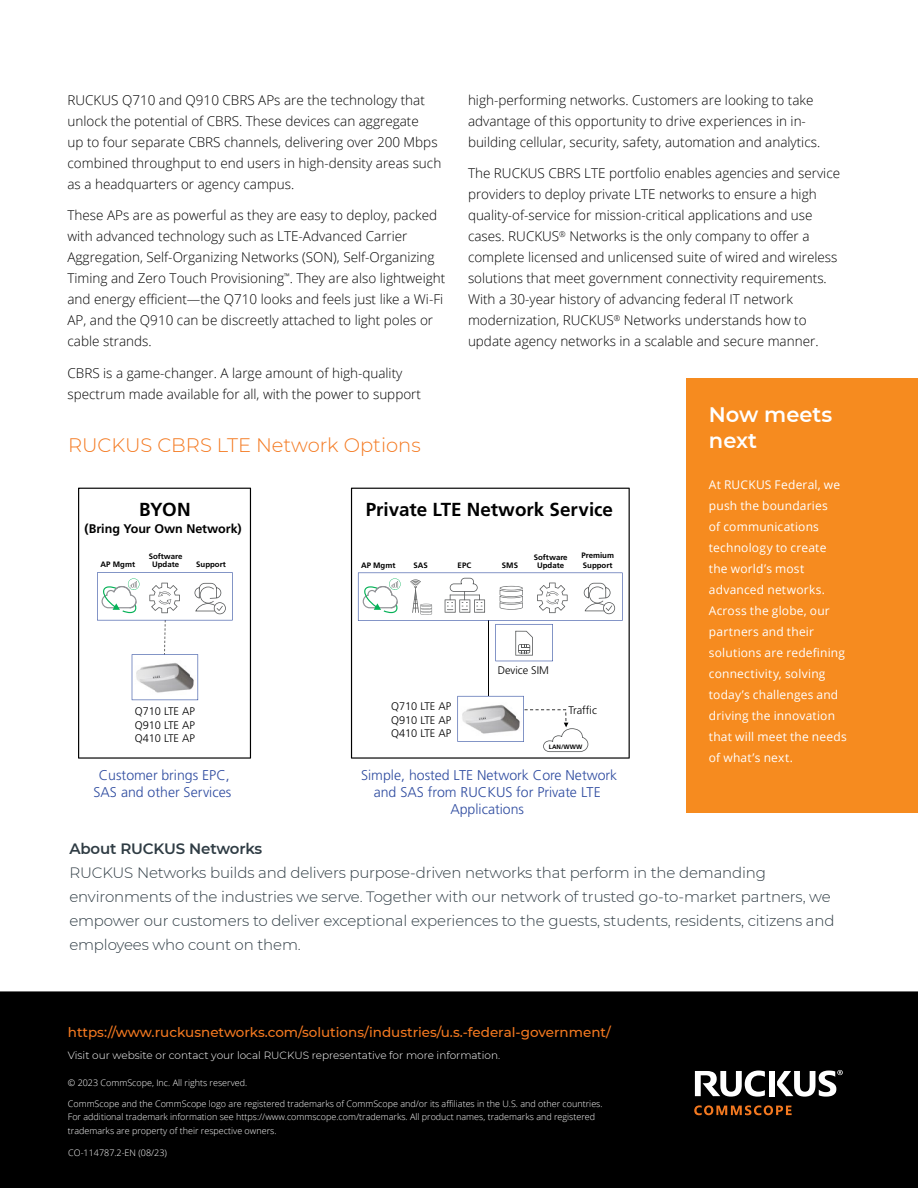
<style>
.page{position:relative;width:918px;height:1188px;background:#fff}
.page>*{position:absolute;margin:0;border:0;box-sizing:border-box;transform-origin:0 0}
.Subhead_1__Ruckus{font:600 21px/25.2px "Montserrat";color:#fff}
.RUCK_Headline_level_2-LIGHT-orange{font:300 19.5px "Montserrat";color:#f47920}
.t1{font:700 18.9px "Frutiger LT Pro";color:#000}
.RUCK_Intro_body_10pt{font:300 15px/24px "Montserrat";letter-spacing:-.01em;color:#2f3c44}
.RUCK_Intro_body_10pt-2{font:600 15px "Montserrat";letter-spacing:-.01em;color:#2f3c44}
.t2{font:300 14.1px/17px "Frutiger LT Pro";color:#2f4ca0;text-align:center}
.RUCK_Body_text_9pt{font:300 13.5px/21px "Open Sans";color:#000}
.RUCK_commscope_com{font:500 13.5px "Montserrat";color:#f47920}
.t3{font:700 12.6px "Frutiger LT Pro";letter-spacing:-.005em;color:#000}
.Body_1{font:12px/21px "Open Sans";letter-spacing:.015em;color:#fff}
.t4{font:300 10.95px/13.2px "Frutiger LT Pro";color:#000;text-align:justify}
.RUCK_Legal{font:300 10.5px "Montserrat";color:#fff}
.RUCK_Legal-2{font:300 9px/13.5px "Open Sans";color:#fff}
.t5{font:700 7.8px/7.8px "Frutiger LT Pro";color:#000;text-align:center}
.t6{font:700 6.3px "Frutiger LT Pro";color:#000}
</style>
<div class="page">
<div style="left:0;top:991px;width:918px;height:197px;background:#000"></div>
<div style="left:769px;top:1071px;width:6px;height:25px;background:#fff"></div>
<svg style="left:695px;top:1071px;width:70px;height:26px"></svg>
<svg style="left:777px;top:1070px;width:66px;height:27px"></svg>
<svg style="left:694px;top:1105px;width:98px;height:10px"></svg>
<svg style="left:78px;top:488px;width:173px;height:271px"></svg>
<svg style="left:351px;top:488px;width:279px;height:271px"></svg>
<svg style="left:457px;top:696px;width:131px;height:56px"></svg>
<svg style="left:97px;top:572px;width:136px;height:128px"></svg>
<svg style="left:358px;top:573px;width:265px;height:88px"></svg>
<div style="left:687px;top:378px;width:231px;height:435px;background:#f68b1f"></div>
<p class="RUCK_Body_text_9pt" style="left:68px;top:89px;width:375px">RUCKUS Q710 and Q910 CBRS APs are the technology that unlock the potential of CBRS. These devices can aggregate<br>up to four separate CBRS channels, delivering over 200 Mbps combined throughput to end users in high-density areas such as a headquarters or agency campus.</p>
<p class="RUCK_Body_text_9pt" style="left:68px;top:205px;width:379px">These APs are as powerful as they are easy to deploy, packed with advanced technology such as LTE-Advanced Carrier Aggregation, Self-Organizing Networks (SON), Self-Organizing Timing and Zero Touch Provisioning<sup>™</sup>. They are also lightweight and energy efficient—the Q710 looks and feels just like a Wi-Fi AP, and the Q910 can be discreetly attached to light poles or cable strands.</p>
<p class="RUCK_Body_text_9pt" style="left:68px;top:362px;width:355px">CBRS is a game-changer. A large amount of high-quality spectrum made available for all, with the power to support</p>
<p class="RUCK_Body_text_9pt" style="left:468px;top:89px;width:354px">high-performing networks. Customers are looking to take advantage of this opportunity to drive experiences in in&shy;building cellular, security, safety, automation and analytics.</p>
<p class="RUCK_Body_text_9pt" style="left:468px;top:163px;width:374px">The RUCKUS CBRS LTE portfolio enables agencies and service providers to deploy private LTE networks to ensure a high quality-of-service for mission-critical applications and use cases. RUCKUS<sup>®</sup> Networks is the only company to offer a complete licensed and unlicensed suite of wired and wireless solutions that meet government connectivity requirements.<br>With a 30-year history of advancing federal IT network modernization, RUCKUS<sup>®</sup> Networks understands how to update agency networks in a scalable and secure manner.</p>
<p class="RUCK_Headline_level_2-LIGHT-orange" style="left:68px;top:431px;width:354px">RUCKUS CBRS LTE Network Options</p>
<p class="t1" style="left:139px;top:498px;width:53px">BYON</p>
<p class="t3" style="left:85px;top:522px;width:159px">(Bring Your Own Network)</p>
<p class="t1" style="left:366px;top:498px;width:249px">Private LTE Network Service</p>
<p class="t5" style="left:101px;top:560px;width:36px">AP Mgmt</p>
<p class="t5" style="left:149px;top:553px;width:35px">Software<br>Update</p>
<p class="t5" style="left:196px;top:560px;width:31px">Support</p>
<p class="t5" style="left:361px;top:561px;width:36px">AP Mgmt</p>
<p class="t5" style="left:413px;top:561px;width:16px">SAS</p>
<p class="t5" style="left:458px;top:561px;width:15px">EPC</p>
<p class="t5" style="left:502px;top:561px;width:18px">SMS</p>
<p class="t5" style="left:534px;top:553px;width:35px">Software<br>Update</p>
<p class="t5" style="left:581px;top:551px;width:34px;line-height:9.4px;text-align:left">Premium<br>Support</p>
<p class="t4" style="left:135px;top:705px;width:62px">Q710 LTE AP Q910 LTE AP Q410 LTE AP</p>
<p class="t4" style="left:391px;top:700px;width:62px">Q710 LTE AP Q910 LTE AP Q410 LTE AP</p>
<p class="t4" style="left:498px;top:664px;width:53px">Device SIM</p>
<p class="t4" style="left:568px;top:704px;width:30px">Traffic</p>
<p class="t6" style="left:549px;top:743px;width:35px">LAN/WWW</p>
<p class="t2" style="left:93px;top:767px;width:139px">Customer brings EPC,<br>SAS and other Services</p>
<p class="t2" style="left:361px;top:767px;width:258px">Simple, hosted LTE Network Core Network and SAS from RUCKUS for Private LTE<br>Applications</p>
<p class="Subhead_1__Ruckus" style="left:709px;top:401px;width:125px">Now meets next</p>
<p class="Body_1" style="left:709px;top:474px;width:139px">At RUCKUS Federal, we push the boundaries<br>of communications technology to create the world’s most advanced networks.<br>Across the globe, our partners and their solutions are redefining connectivity, solving today’s challenges and driving the innovation that will meet the needs of what’s next.</p>
<p class="RUCK_Intro_body_10pt-2" style="left:69px;top:838px;width:194px">About RUCKUS Networks</p>
<p class="RUCK_Intro_body_10pt" style="left:69px;top:860px;width:767px">RUCKUS Networks builds and delivers purpose-driven networks that perform in the demanding environments of the industries we serve. Together with our network of trusted go-to-market partners, we empower our customers to deliver exceptional experiences to the guests, students, residents, citizens and employees who count on them.</p>
<p class="RUCK_commscope_com" style="left:68px;top:1023px;width:545px">https://www.ruckusnetworks.com/solutions/industries/u.s.-federal-government/</p>
<p class="RUCK_Legal" style="left:68px;top:1049px;width:434px">Visit our website or contact your local RUCKUS representative for more information.</p>
<p class="RUCK_Legal-2" style="left:68px;top:1076px;width:181px">© 2023 CommScope, Inc. All rights reserved.</p>
<p class="RUCK_Legal-2" style="left:68px;top:1096px;width:536px">CommScope and the CommScope logo are registered trademarks of CommScope and/or its affiliates in the U.S. and other countries.<br>For additional trademark information see https://www.commscope.com/trademarks. All product names, trademarks and registered trademarks are property of their respective owners.</p>
<p class="RUCK_Legal-2" style="left:68px;top:1146px;width:100px">CO-114787.2-EN (08/23)</p>
</div>
